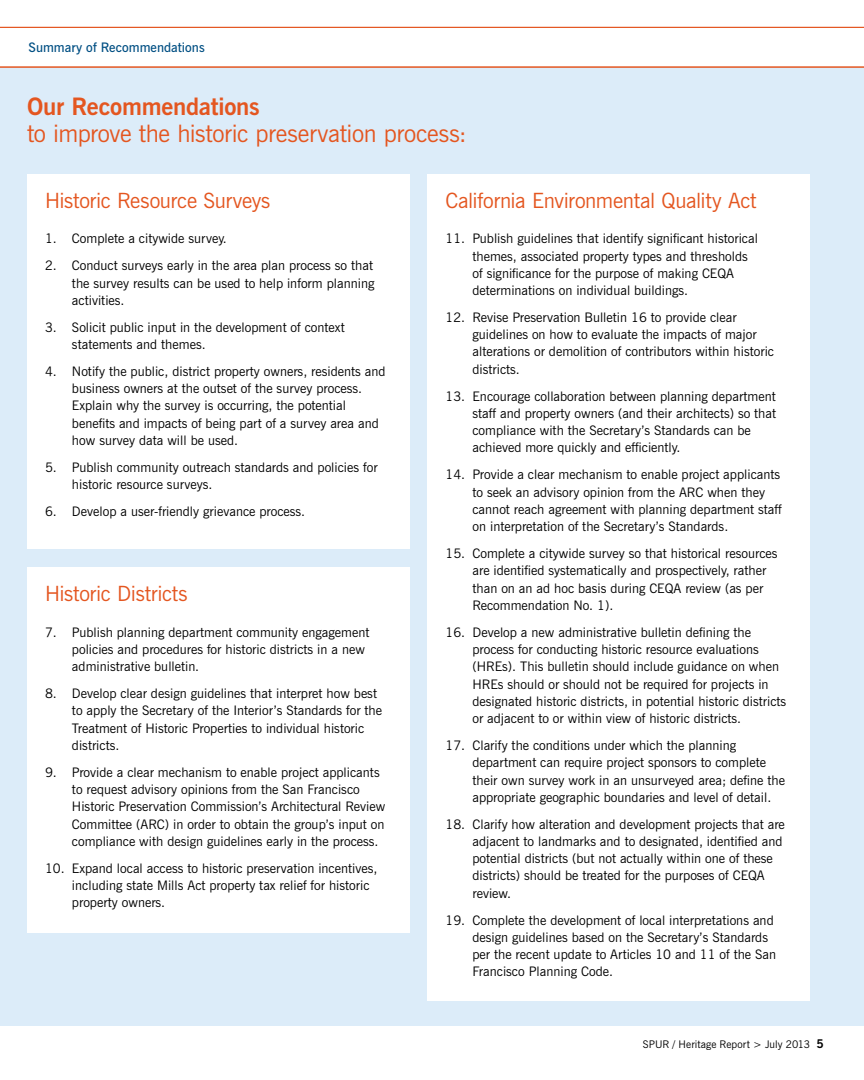
<style>
.page{position:relative;width:864px;height:1080px;background:#fff}
.page>*{position:absolute;margin:0;border:0;box-sizing:border-box;transform-origin:0 0}
.t1{font:24px "News Gothic BT";letter-spacing:-.015em;color:#e45620}
.t2{font:700 24px "News Gothic BT";letter-spacing:-.01em;color:#e45620}
.t3{font:21px "News Gothic BT";letter-spacing:-.015em;color:#e45620}
.t4{font:13.2px/17.2px "News Gothic BT";color:#000}
.t5{font:600 13.2px "News Gothic BT";letter-spacing:-.005em;color:#004f83}
.t6{font:10.5px "News Gothic BT";letter-spacing:.005em;color:#000}
.s1{font-weight:700;font-size:12px}
</style>
<div class="page">
<div style="left:0;top:68px;width:864px;height:958px;background:#dcecf9"></div>
<hr style="left:0;top:67px;width:864px;height:1px;background:#e45620">
<hr style="left:0;top:27px;width:864px;height:1px;background:#e45620">
<div style="left:27px;top:174px;width:383px;height:374px;background:#fff"></div>
<div style="left:428px;top:174px;width:382px;height:826px;background:#fff"></div>
<div style="left:27px;top:567px;width:382px;height:366px;background:#fff"></div>
<p class="t5" style="left:29px;top:40px;width:178px">Summary of Recommendations</p>
<h1 class="t2" style="left:27px;top:91px;width:234px">Our Recommendations</h1>
<h1 class="t1" style="left:27px;top:118px;width:441px">to improve the historic preservation process:</h1>
<h2 class="t3" style="left:45px;top:188px;width:227px">Historic Resource Surveys</h2>
<p class="t4" style="left:45px;top:230px;width:183px">1. Complete a citywide survey.</p>
<p class="t4" style="left:72px;top:257px;width:304px;text-align:justify;text-indent:-27px">2. Conduct surveys early in the area plan process so that the survey results can be used to help inform planning activities.</p>
<p class="t4" style="left:72px;top:318px;width:274px;text-indent:-27px">3. Solicit public input in the development of context statements and themes.</p>
<p class="t4" style="left:72px;top:363px;width:315px;text-indent:-27px">4. Notify the public, district property owners, residents and business owners at the outset of the survey process.<br>Explain why the survey is occurring, the potential benefits and impacts of being part of a survey area and how survey data will be used.</p>
<p class="t4" style="left:72px;top:458px;width:307px;text-indent:-27px">5. Publish community outreach standards and policies for historic resource surveys.</p>
<p class="t4" style="left:45px;top:503px;width:262px">6. Develop a user-friendly grievance process.</p>
<h2 class="t3" style="left:45px;top:581px;width:144px">Historic Districts</h2>
<p class="t4" style="left:72px;top:623px;width:299px;text-indent:-27px">7. Publish planning department community engagement policies and procedures for historic districts in a new administrative bulletin.</p>
<p class="t4" style="left:72px;top:685px;width:312px;text-indent:-27px">8. Develop clear design guidelines that interpret how best to apply the Secretary of the Interior’s Standards for the Treatment of Historic Properties to individual historic districts.</p>
<p class="t4" style="left:72px;top:763px;width:315px;text-indent:-27px">9. Provide a clear mechanism to enable project applicants to request advisory opinions from the San Francisco Historic Preservation Commission’s Architectural Review Committee (ARC) in order to obtain the group’s input on compliance with design guidelines early in the process.</p>
<p class="t4" style="left:72px;top:859px;width:307px;text-indent:-27px">10. Expand local access to historic preservation incentives, including state Mills Act property tax relief for historic property owners.</p>
<h2 class="t3" style="left:446px;top:188px;width:313px">California Environmental Quality Act</h2>
<p class="t4" style="left:472px;top:230px;width:287px;text-indent:-27px">11. Publish guidelines that identify significant historical themes, associated property types and thresholds of significance for the purpose of making CEQA determinations on individual buildings.</p>
<p class="t4" style="left:472px;top:309px;width:303px;text-indent:-27px">12. Revise Preservation Bulletin 16 to provide clear guidelines on how to evaluate the impacts of major alterations or demolition of contributors within historic districts.</p>
<p class="t4" style="left:472px;top:387px;width:305px;text-indent:-27px">13. Encourage collaboration between planning department staff and property owners (and their architects) so that compliance with the Secretary’s Standards can be achieved more quickly and efficiently.</p>
<p class="t4" style="left:472px;top:466px;width:311px;text-indent:-27px">14. Provide a clear mechanism to enable project applicants to seek an advisory opinion from the ARC when they cannot reach agreement with planning department staff on interpretation of the Secretary’s Standards.</p>
<p class="t4" style="left:472px;top:545px;width:307px;text-indent:-27px">15. Complete a citywide survey so that historical resources are identified systematically and prospectively, rather than on an ad hoc basis during CEQA review (as per Recommendation No. 1).</p>
<p class="t4" style="left:472px;top:623px;width:315px;text-indent:-27px">16. Develop a new administrative bulletin defining the process for conducting historic resource evaluations (HREs). This bulletin should include guidance on when HREs should or should not be required for projects in designated historic districts, in potential historic districts or adjacent to or within view of historic districts.</p>
<p class="t4" style="left:472px;top:737px;width:314px;text-indent:-27px">17. Clarify the conditions under which the planning department can require project sponsors to complete their own survey work in an unsurveyed area; define the appropriate geographic boundaries and level of detail.</p>
<p class="t4" style="left:472px;top:815px;width:314px;text-indent:-27px">18. Clarify how alteration and development projects that are adjacent to landmarks and to designated, identified and potential districts (but not actually within one of these districts) should be treated for the purposes of CEQA review.</p>
<p class="t4" style="left:472px;top:911px;width:305px;text-indent:-27px">19. Complete the development of local interpretations and design guidelines based on the Secretary’s Standards per the recent update to Articles 10 and 11 of the San Francisco Planning Code.</p>
<p class="t6" style="left:643px;top:1037px;width:182px">SPUR / Heritage Report &gt; July 2013 <span class="s1">5</span></p>
</div>
